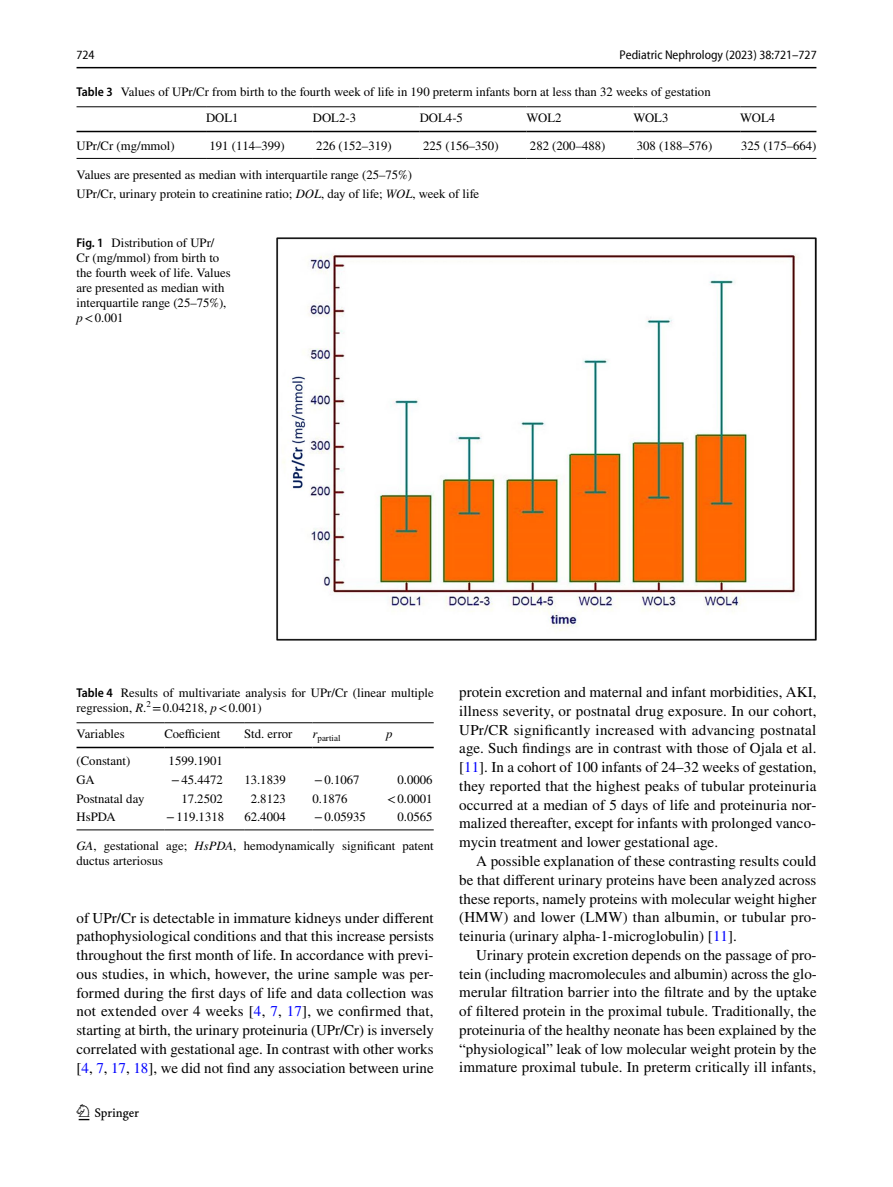
<style>
.page{position:relative;width:893px;height:1187px;background:#fff}
.page>*{position:absolute;margin:0;border:0;box-sizing:border-box;transform-origin:0 0}
.t1{font:22.5px "Springnew Regular 2";color:#000}
.t2{font:15px/18.8px "STIX";letter-spacing:.005em;color:#000;text-align:justify}
.t3{font:12.75px/15px "STIX";color:#000}
.t4{font:semi-condensed 12.75px "Myriad Pro Unic";color:#000}
.t5{font:italic 12.75px "STIX";color:#000}
.t6{font:8.85px "STIX";color:#000}
.s1{font-family:"Myriad Pro";font-weight:600;font-stretch:semi-condensed}
.s2{font-style:italic}
.s3{color:#00f}
</style>
<div class="page">
<hr style="left:77px;top:67px;width:739px;height:1px;background:#000">
<hr style="left:77px;top:106px;width:129px;height:1px;background:#000">
<hr style="left:77px;top:131px;width:129px;height:1px;background:#000">
<hr style="left:206px;top:106px;width:107px;height:1px;background:#000">
<hr style="left:206px;top:131px;width:107px;height:1px;background:#000">
<hr style="left:313px;top:106px;width:107px;height:1px;background:#000">
<hr style="left:313px;top:131px;width:107px;height:1px;background:#000">
<hr style="left:420px;top:106px;width:107px;height:1px;background:#000">
<hr style="left:420px;top:131px;width:107px;height:1px;background:#000">
<hr style="left:527px;top:106px;width:106px;height:1px;background:#000">
<hr style="left:527px;top:131px;width:106px;height:1px;background:#000">
<hr style="left:633px;top:106px;width:107px;height:1px;background:#000">
<hr style="left:633px;top:131px;width:107px;height:1px;background:#000">
<hr style="left:740px;top:106px;width:76px;height:1px;background:#000">
<hr style="left:740px;top:131px;width:76px;height:1px;background:#000">
<hr style="left:77px;top:158px;width:129px;height:1px;background:#000">
<hr style="left:206px;top:158px;width:107px;height:1px;background:#000">
<hr style="left:313px;top:158px;width:107px;height:1px;background:#000">
<hr style="left:420px;top:158px;width:107px;height:1px;background:#000">
<hr style="left:527px;top:158px;width:106px;height:1px;background:#000">
<hr style="left:633px;top:158px;width:107px;height:1px;background:#000">
<hr style="left:740px;top:158px;width:76px;height:1px;background:#000">
<img style="left:276px;top:237px;width:540px;height:403px">
<hr style="left:77px;top:722px;width:87px;height:1px;background:#000">
<hr style="left:77px;top:746px;width:87px;height:2px;background:#000">
<hr style="left:164px;top:722px;width:80px;height:1px;background:#000">
<hr style="left:164px;top:746px;width:80px;height:2px;background:#000">
<hr style="left:244px;top:722px;width:69px;height:1px;background:#000">
<hr style="left:244px;top:746px;width:69px;height:2px;background:#000">
<hr style="left:313px;top:722px;width:73px;height:1px;background:#000">
<hr style="left:313px;top:746px;width:73px;height:2px;background:#000">
<hr style="left:386px;top:722px;width:48px;height:1px;background:#000">
<hr style="left:386px;top:746px;width:48px;height:2px;background:#000">
<hr style="left:77px;top:829px;width:87px;height:1px;background:#000">
<hr style="left:164px;top:829px;width:80px;height:1px;background:#000">
<hr style="left:244px;top:829px;width:69px;height:1px;background:#000">
<hr style="left:313px;top:829px;width:73px;height:1px;background:#000">
<hr style="left:386px;top:829px;width:48px;height:1px;background:#000">
<p class="t4" style="left:77px;top:50px;width:20px">724</p>
<p class="t4" style="left:620px;top:50px;width:199px">Pediatric Nephrology (2023) 38:721–727</p>
<p class="t3" style="left:77px;top:85px;width:636px"><span class="s1">Table 3</span> Values of UPr/Cr from birth to the fourth week of life in 190 preterm infants born at less than 32 weeks of gestation</p>
<p class="t3" style="left:206px;top:111px;width:34px">DOL1</p>
<p class="t3" style="left:313px;top:111px;width:45px">DOL2-3</p>
<p class="t3" style="left:420px;top:111px;width:45px">DOL4-5</p>
<p class="t3" style="left:527px;top:111px;width:36px">WOL2</p>
<p class="t3" style="left:633px;top:111px;width:36px">WOL3</p>
<p class="t3" style="left:740px;top:111px;width:36px">WOL4</p>
<p class="t3" style="left:77px;top:139px;width:100px">UPr/Cr (mg/mmol)</p>
<p class="t3" style="left:209px;top:139px;width:77px">191 (114–399)</p>
<p class="t3" style="left:316px;top:139px;width:77px">226 (152–319)</p>
<p class="t3" style="left:423px;top:139px;width:77px">225 (156–350)</p>
<p class="t3" style="left:530px;top:139px;width:77px">282 (200–488)</p>
<p class="t3" style="left:637px;top:139px;width:77px">308 (188–576)</p>
<p class="t3" style="left:741px;top:139px;width:77px">325 (175–664)</p>
<p class="t3" style="left:77px;top:165px;width:404px;line-height:19.2px">Values are presented as median with interquartile range (25–75%)<br>UPr/Cr, urinary protein to creatinine ratio; <span class="s2">DOL</span>, day of life; <span class="s2">WOL</span>, week of life</p>
<p class="t3" style="left:77px;top:236px;width:156px"><span class="s1">Fig. 1</span> Distribution of UPr/<br>Cr (mg/mmol) from birth to the fourth week of life. Values are presented as median with interquartile range (25–75%), <span class="s2">p</span>&lt;0.001</p>
<p class="t3" style="left:77px;top:686px;width:359px"><span class="s1">Table 4</span> Results of multivariate analysis for UPr/Cr (linear multiple regression, <span class="s2">R</span>.<sup>2</sup> =0.04218, <span class="s2">p</span>&lt;0.001)</p>
<p class="t3" style="left:77px;top:726px;width:50px">Variables</p>
<p class="t3" style="left:164px;top:726px;width:57px">Coefficient</p>
<p class="t3" style="left:244px;top:726px;width:50px">Std. error</p>
<p class="t6" style="left:313px;top:731px;width:29px"><sup>r</sup>partial</p>
<p class="t5" style="left:386px;top:724px;width:8px">p</p>
<p class="t3" style="left:77px;top:754px;width:55px">(Constant)</p>
<p class="t3" style="left:169px;top:754px;width:56px">1599.1901</p>
<p class="t3" style="left:77px;top:772px;width:20px">GA</p>
<p class="t3" style="left:171px;top:772px;width:53px">−45.4472</p>
<p class="t3" style="left:244px;top:772px;width:43px">13.1839</p>
<p class="t3" style="left:314px;top:772px;width:47px">−0.1067</p>
<p class="t3" style="left:397px;top:772px;width:37px">0.0006</p>
<p class="t3" style="left:77px;top:791px;width:69px">Postnatal day</p>
<p class="t3" style="left:181px;top:791px;width:43px">17.2502</p>
<p class="t3" style="left:251px;top:791px;width:37px">2.8123</p>
<p class="t3" style="left:313px;top:791px;width:37px">0.1876</p>
<p class="t3" style="left:387px;top:791px;width:47px">&lt;0.0001</p>
<p class="t3" style="left:77px;top:810px;width:41px">HsPDA</p>
<p class="t3" style="left:166px;top:810px;width:60px">−119.1318</p>
<p class="t3" style="left:244px;top:810px;width:43px">62.4004</p>
<p class="t3" style="left:314px;top:810px;width:53px">−0.05935</p>
<p class="t3" style="left:397px;top:810px;width:37px">0.0565</p>
<p class="t3" style="left:77px;top:839px;width:359px"><span class="s2">GA</span>, gestational age; <span class="s2">HsPDA</span>, hemodynamically significant patent ductus arteriosus</p>
<p class="t2" style="left:77px;top:909px;width:359px">of UPr/Cr is detectable in immature kidneys under different pathophysiological conditions and that this increase persists throughout the first month of life. In accordance with previ&shy;ous studies, in which, however, the urine sample was per&shy;formed during the first days of life and data collection was not extended over 4 weeks [<span class="s3">4</span>, <span class="s3">7</span>, <span class="s3">17</span>], we confirmed that, starting at birth, the urinary proteinuria (UPr/Cr) is inversely correlated with gestational age. In contrast with other works [<span class="s3">4</span>, <span class="s3">7</span>, <span class="s3">17</span>, <span class="s3">18</span>], we did not find any association between urine</p>
<h1 class="t1" style="left:79px;top:1104px;width:62px">1 3</h1>
<p class="t2" style="left:459px;top:683px;width:359px">protein excretion and maternal and infant morbidities, AKI, illness severity, or postnatal drug exposure. In our cohort, UPr/CR significantly increased with advancing postnatal age. Such findings are in contrast with those of Ojala et al. [<span class="s3">11</span>]. In a cohort of 100 infants of 24–32 weeks of gestation, they reported that the highest peaks of tubular proteinuria occurred at a median of 5 days of life and proteinuria nor&shy;malized thereafter, except for infants with prolonged vanco&shy;mycin treatment and lower gestational age.</p>
<p class="t2" style="left:459px;top:852px;width:359px;text-indent:17px">A possible explanation of these contrasting results could be that different urinary proteins have been analyzed across these reports, namely proteins with molecular weight higher (HMW) and lower (LMW) than albumin, or tubular pro&shy;teinuria (urinary alpha-1-microglobulin) [<span class="s3">11</span>].</p>
<p class="t2" style="left:459px;top:946px;width:359px;text-indent:17px">Urinary protein excretion depends on the passage of pro&shy;tein (including macromolecules and albumin) across the glo&shy;merular filtration barrier into the filtrate and by the uptake of filtered protein in the proximal tubule. Traditionally, the proteinuria of the healthy neonate has been explained by the “physiological” leak of low molecular weight protein by the immature proximal tubule. In preterm critically ill infants,</p>
</div>
